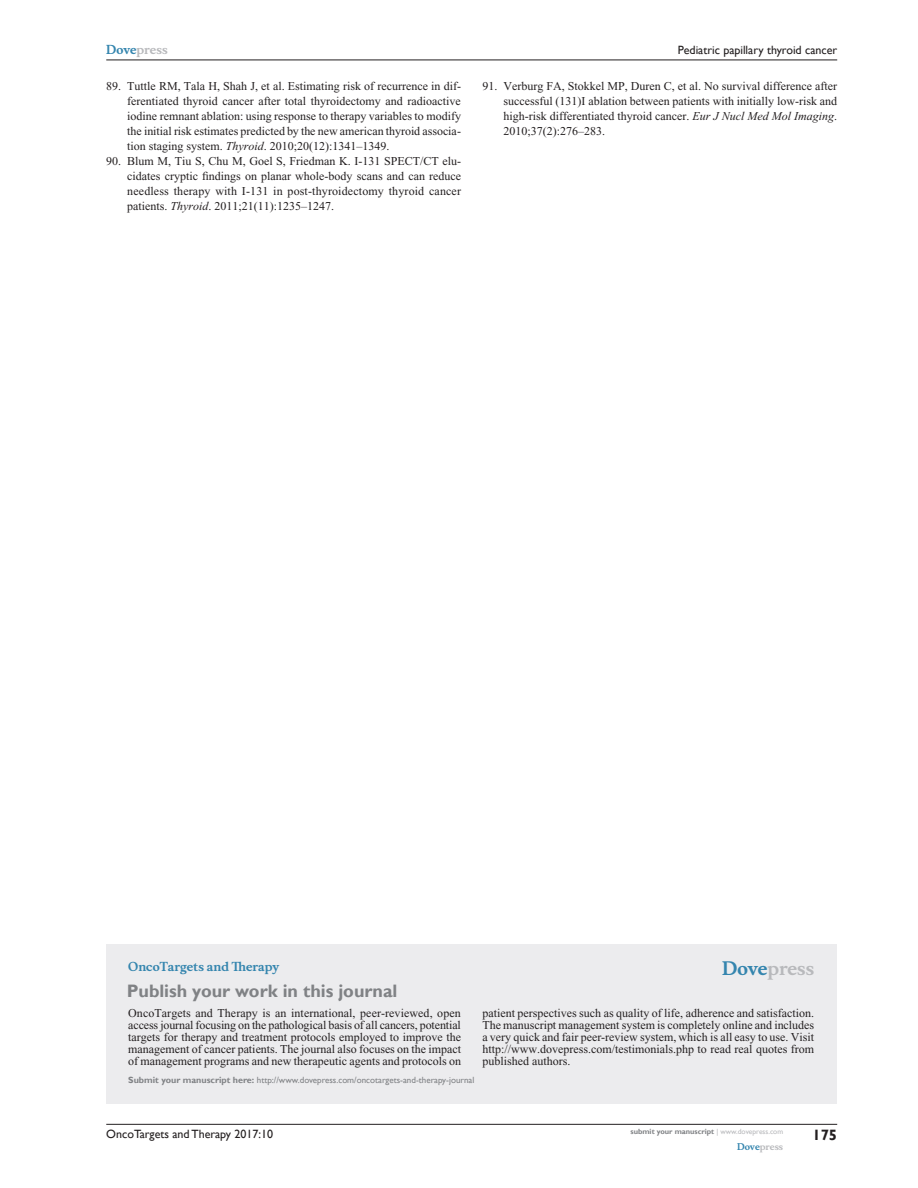
<style>
.page{position:relative;width:918px;height:1188px;background:#fff}
.page>*{position:absolute;margin:0;border:0;box-sizing:border-box;transform-origin:0 0}
.PromBx-H1{font:700 18px "Gill Sans";color:#808285}
.PromBx-Brand{font:700 18px "Musee";color:#b8b9bc}
.t1{font:700 15px "Gill Sans";color:#231f20}
.RefNL2{font:12px/15px "Times New Roman";color:#231f20;text-align:justify}
.PromBx-Tx{font:12px/12px "Times New Roman";color:#231f20;text-align:justify}
.t2{font:12px "Gill Sans";color:#231f20}
.PromBx-JrnlName{font:700 12px "Musee";color:#3485ae}
.t3{font:700 12px "Musee";color:#b8b9bc}
.PromBx-SubmitMssWebA{font:9px "Gill Sans";color:#808285}
.t4{font:700 9px "Musee";color:#b8b9bc}
.t5{font:700 7.5px "Gill Sans";color:#808285}
.s1{color:#3485ae}
.s2{font-style:italic}
.s3{font-weight:700}
.s4{font-weight:400;color:#b8b9bc}
</style>
<div class="page">
<div style="left:106px;top:944px;width:731px;height:159px;background:#ececee"></div>
<hr style="left:106px;top:1124px;width:731px;height:1px;background:#231f20">
<hr style="left:106px;top:60px;width:731px;height:1px;background:#231f20">
<p class="t3" style="left:106px;top:43px;width:63px"><span class="s1">Dove</span>press</p>
<p class="RefNL2" style="left:127px;top:79px;width:335px;text-indent:-21px">89. Tuttle RM, Tala H, Shah J, et al. Estimating risk of recurrence in dif&shy;ferentiated thyroid cancer after total thyroidectomy and radioactive iodine remnant ablation: using response to therapy variables to modify the initial risk estimates predicted by the new american thyroid associa&shy;tion staging system. <span class="s2">Thyroid</span>. 2010;20(12):1341–1349.</p>
<p class="RefNL2" style="left:127px;top:154px;width:335px;text-indent:-21px">90. Blum M, Tiu S, Chu M, Goel S, Friedman K. I-131 SPECT/CT elu&shy;cidates cryptic findings on planar whole-body scans and can reduce needless therapy with I-131 in post-thyroidectomy thyroid cancer patients. <span class="s2">Thyroid</span>. 2011;21(11):1235–1247.</p>
<p class="t2" style="left:678px;top:43px;width:161px">Pediatric papillary thyroid cancer</p>
<p class="RefNL2" style="left:503px;top:79px;width:335px;text-indent:-21px">91. Verburg FA, Stokkel MP, Duren C, et al. No survival difference after successful (131)I ablation between patients with initially low-risk and high-risk differentiated thyroid cancer. <span class="s2">Eur J Nucl Med Mol Imaging</span>.<br>2010;37(2):276–283.</p>
<p class="PromBx-JrnlName" style="left:128px;top:959px;width:152px">OncoTargets and Therapy</p>
<p class="PromBx-H1" style="left:127px;top:980px;width:272px">Publish your work in this journal</p>
<p class="PromBx-Brand" style="left:722px;top:958px;width:94px"><span class="s1">Dove</span>press</p>
<p class="PromBx-Tx" style="left:128px;top:1007px;width:334px">OncoTargets and Therapy is an international, peer-reviewed, open access journal focusing on the pathological basis of all cancers, potential targets for therapy and treatment protocols employed to improve the management of cancer patients. The journal also focuses on the impact of management programs and new therapeutic agents and protocols on</p>
<p class="PromBx-Tx" style="left:482px;top:1007px;width:333px">patient perspectives such as quality of life, adherence and satisfaction.<br>The manuscript management system is completely online and includes a very quick and fair peer-review system, which is all easy to use. Visit http://www.dovepress.com/testimonials.php to read real quotes from published authors.</p>
<p class="PromBx-SubmitMssWebA" style="left:128px;top:1075px;width:348px"><span class="s3">Submit your manuscript here:</span> http://www.dovepress.com/oncotargets-and-therapy-journal</p>
<p class="t2" style="left:106px;top:1127px;width:168px">OncoTargets and Therapy 2017:10</p>
<p class="t5" style="left:631px;top:1127px;width:154px">submit your manuscript <span class="s4">| www.dovepress.com</span></p>
<p class="t4" style="left:737px;top:1141px;width:48px"><span class="s1">Dove</span>press</p>
<p class="t1" style="left:812px;top:1126px;width:26px">175</p>
</div>
